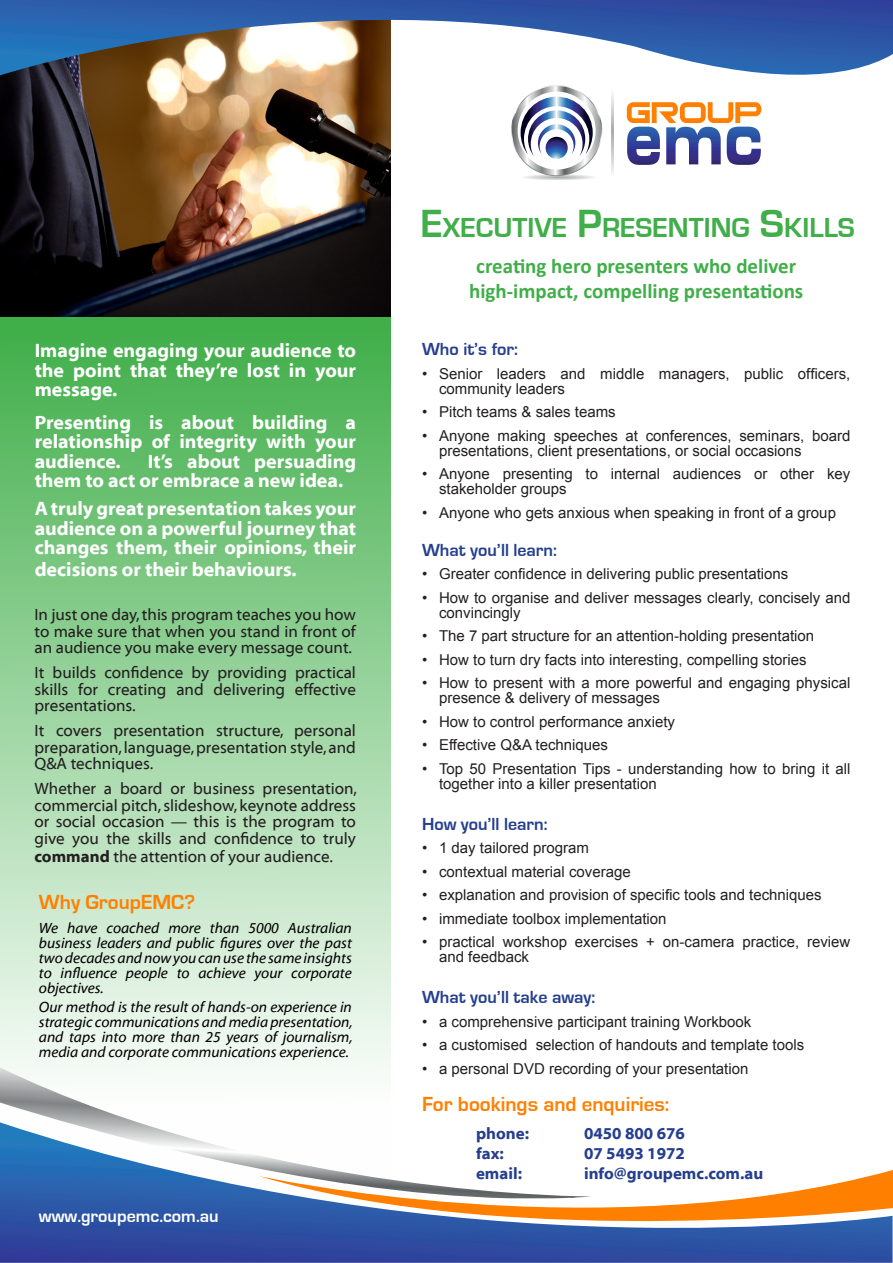
<style>
.page{position:relative;width:893px;height:1263px;background:#fff}
.page>*{position:absolute;margin:0;border:0;box-sizing:border-box;transform-origin:0 0}
.t1{font:700 28.35px "Eurostile";color:#40ae49}
.t2{font:700 21px "Calibri";color:#40ae49}
.t3{font:700 21px "Eurostile";color:#ff8000}
.t4{font:19.5px/19.5px "Myriad Bd Web";color:#fff;text-align:justify}
.t5{font:700 18px "Eurostile";color:#253f8e}
.t6{font:700 18px "Eurostile";color:#fff}
.t7{font:16.5px/16.5px "Myriad Web";color:#231f20;text-align:justify}
.t8{font:16.5px "Myriad Bd Web";color:#253f8e}
.t9{font:15px/15px "Arial";color:#231f20}
.t10{font:15px/15px "Myriad It Web";color:#000;text-align:justify}
.s1{font-family:"Myriad Bd Web"}
.s2{font-size:40.5px}
</style>
<div class="page">
<svg style="left:0;top:317px;width:390px;height:751px;background:#98d39d"></svg>
<svg style="left:0;top:1198px;width:892px;height:65px;background:#2f4ba0"></svg>
<svg style="left:258px;top:1170px;width:635px;height:83px"></svg>
<svg style="left:0;top:1068px;width:592px;height:130px"></svg>
<svg style="left:612px;top:121px;width:2px;height:53px"></svg>
<svg style="left:511px;top:121px;width:91px;height:59px"></svg>
<svg style="left:627px;top:121px;width:134px;height:44px"></svg>
<img style="left:0;top:121px;width:390px;height:195px">
<svg style="left:0;top:0;width:893px;height:121px"></svg>
<p class="t4" style="left:35px;top:341px;width:323px">Imagine engaging your audience to the point that they’re lost in your message.</p>
<p class="t4" style="left:35px;top:413px;width:323px">Presenting is about building a relationship of integrity with your audience.</p>
<p class="t4" style="left:35px;top:452px;width:323px;text-indent:113px">It’s about persuading them to act or embrace a new idea.</p>
<p class="t4" style="left:35px;top:499px;width:323px">A truly great presentation takes your audience on a powerful journey that changes them, their opinions, their</p>
<p class="t4" style="left:35px;top:560px;width:264px">decisions or their behaviours.</p>
<p class="t7" style="left:34px;top:607px;width:323px">In just one day, this program teaches you how to make sure that when you stand in front of an audience you make every message count.</p>
<p class="t7" style="left:34px;top:665px;width:323px">It builds confidence by providing practical skills for creating and delivering effective presentations.</p>
<p class="t7" style="left:34px;top:723px;width:323px">It covers presentation structure, personal preparation, language, presentation style, and Q&amp;A techniques.</p>
<p class="t7" style="left:34px;top:781px;width:324px">Whether a board or business presentation, commercial pitch, slideshow, keynote address or social occasion — this is the program to give you the skills and confidence to truly</p>
<p class="t7" style="left:34px;top:848px;width:300px"><span class="s1">command</span> the attention of your audience.</p>
<p class="t3" style="left:39px;top:891px;width:158px">Why GroupEMC?</p>
<p class="t10" style="left:39px;top:920px;width:314px">We have coached more than 5000 Australian business leaders and public figures over the past two decades and now you can use the same insights to influence people to achieve your corporate objectives.</p>
<p class="t10" style="left:39px;top:1000px;width:315px">Our method is the result of hands-on experience in strategic communications and media presentation, and taps into more than 25 years of journalism, media and corporate communications experience.</p>
<p class="t6" style="left:39px;top:1206px;width:181px">www.groupemc.com.au</p>
<p class="t1" style="left:421px;top:212px;width:436px"><span class="s2">E</span>XECUTIVE <span class="s2">P</span>RESENTING <span class="s2">S</span>KILLS</p>
<p class="t2" style="left:476px;top:253px;width:322px">creating hero presenters who deliver</p>
<p class="t2" style="left:469px;top:278px;width:336px">high-impact, compelling presentations</p>
<p class="t5" style="left:422px;top:339px;width:97px">Who it’s for:</p>
<p class="t9" style="left:439px;top:366px;width:413px;text-indent:-17px">• Senior leaders and middle managers, public officers, community leaders</p>
<p class="t9" style="left:422px;top:405px;width:195px">• Pitch teams &amp; sales teams</p>
<p class="t9" style="left:439px;top:428px;width:413px;text-indent:-17px">• Anyone making speeches at conferences, seminars, board presentations, client presentations, or social occasions</p>
<p class="t9" style="left:439px;top:467px;width:413px;text-indent:-17px">• Anyone presenting to internal audiences or other key stakeholder groups</p>
<p class="t9" style="left:422px;top:505px;width:415px">• Anyone who gets anxious when speaking in front of a group</p>
<p class="t5" style="left:422px;top:540px;width:136px">What you’ll learn:</p>
<p class="t9" style="left:422px;top:566px;width:368px">• Greater confidence in delivering public presentations</p>
<p class="t9" style="left:439px;top:590px;width:413px;text-indent:-17px">• How to organise and deliver messages clearly, concisely and convincingly</p>
<p class="t9" style="left:422px;top:628px;width:394px">• The 7 part structure for an attention-holding presentation</p>
<p class="t9" style="left:422px;top:652px;width:386px">• How to turn dry facts into interesting, compelling stories</p>
<p class="t9" style="left:439px;top:675px;width:413px;text-indent:-17px">• How to present with a more powerful and engaging physical presence &amp; delivery of messages</p>
<p class="t9" style="left:422px;top:714px;width:254px">• How to control performance anxiety</p>
<p class="t9" style="left:422px;top:737px;width:187px">• Effective Q&amp;A techniques</p>
<p class="t9" style="left:439px;top:761px;width:413px;text-indent:-17px">• Top 50 Presentation Tips - understanding how to bring it all together into a killer presentation</p>
<p class="t5" style="left:422px;top:814px;width:127px">How you’ll learn:</p>
<p class="t9" style="left:422px;top:840px;width:169px">• 1 day tailored program</p>
<p class="t9" style="left:422px;top:864px;width:210px">• contextual material coverage</p>
<p class="t9" style="left:422px;top:887px;width:401px">• explanation and provision of specific tools and techniques</p>
<p class="t9" style="left:422px;top:911px;width:246px">• immediate toolbox implementation</p>
<p class="t9" style="left:439px;top:934px;width:413px;text-indent:-17px">• practical workshop exercises + on-camera practice, review and feedback</p>
<p class="t5" style="left:422px;top:987px;width:175px">What you’ll take away:</p>
<p class="t9" style="left:422px;top:1014px;width:331px">• a comprehensive participant training Workbook</p>
<p class="t9" style="left:422px;top:1038px;width:384px">• a customised selection of handouts and template tools</p>
<p class="t9" style="left:422px;top:1061px;width:328px">• a personal DVD recording of your presentation</p>
<p class="t3" style="left:422px;top:1092px;width:249px">For bookings and enquiries:</p>
<p class="t8" style="left:476px;top:1124px;width:54px">phone:</p>
<p class="t8" style="left:584px;top:1124px;width:102px">0450 800 676</p>
<p class="t8" style="left:476px;top:1144px;width:29px">fax:</p>
<p class="t8" style="left:584px;top:1144px;width:102px">07 5493 1972</p>
<p class="t8" style="left:476px;top:1164px;width:47px">email:</p>
<p class="t8" style="left:584px;top:1164px;width:181px">info@groupemc.com.au</p>
</div>
